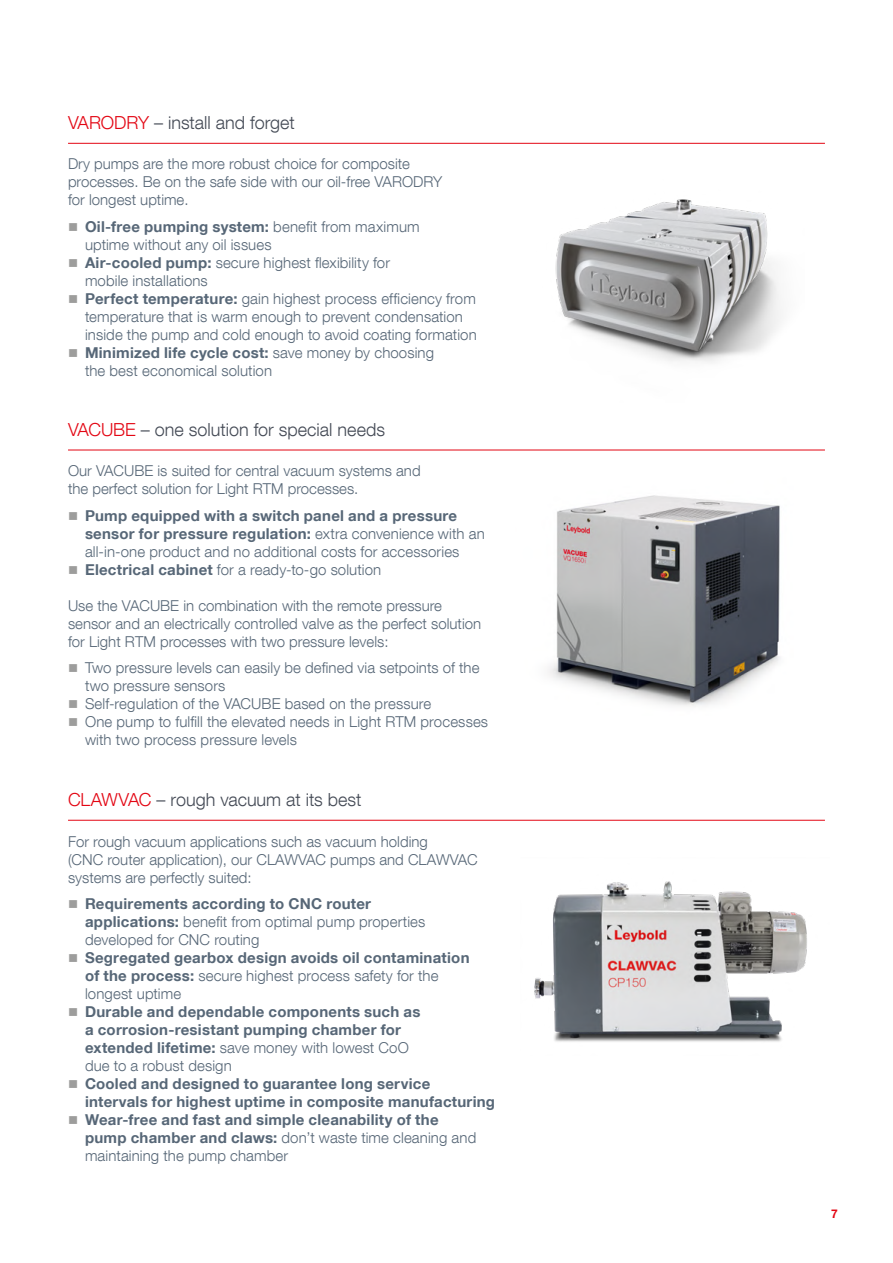
<style>
.page{position:relative;width:893px;height:1263px;background:#fff}
.page>*{position:absolute;margin:0;border:0;box-sizing:border-box;transform-origin:0 0}
.t1{font:300 18px "Helvetica Neue LT Com";color:#444a55}
.t2{font:300 15px/18px "Helvetica Neue LT Com";color:#576777}
.t3{font:700 15px/18px "Helvetica Neue LT Com";letter-spacing:.015em;color:#576777}
.t4{font:700 12px "Helvetica Neue LT Com";color:#e30613}
.s1{color:#e30613}
.s2{font-weight:700}
.s3{font-weight:300}
</style>
<div class="page">
<img style="left:555px;top:199px;width:226px;height:164px">
<img style="left:548px;top:495px;width:232px;height:211px">
<img style="left:534px;top:881px;width:273px;height:161px">
<hr style="left:68px;top:143px;width:757px;height:1px;background:#e30613">
<hr style="left:68px;top:450px;width:757px;height:1px;background:#e30613">
<hr style="left:68px;top:820px;width:757px;height:1px;background:#e30613">
<p class="t1" style="left:68px;top:112px;width:228px"><span class="s1">VARODRY</span> – install and forget</p>
<p class="t2" style="left:68px;top:155px;width:376px">Dry pumps are the more robust choice for composite processes. Be on the safe side with our oil-free VARODRY for longest uptime.</p>
<p class="t2" style="left:85px;top:217px;width:393px"><span class="s2">Oil-free pumping system:</span> benefit from maximum<br>uptime without any oil issues<br><span class="s2">Air-cooled pump:</span> secure highest flexibility for<br>mobile installations<br><span class="s2">Perfect temperature:</span> gain highest process efficiency from temperature that is warm enough to prevent condensation inside the pump and cold enough to avoid coating formation <span class="s2">Minimized life cycle cost:</span> save money by choosing<br>the best economical solution</p>
<p class="t1" style="left:68px;top:418px;width:319px"><span class="s1">VACUBE</span> – one solution for special needs</p>
<p class="t2" style="left:68px;top:461px;width:354px">Our VACUBE is suited for central vacuum systems and the perfect solution for Light RTM processes.</p>
<p class="t2" style="left:85px;top:506px;width:401px"><span class="s2">Pump equipped with a switch panel and a pressure sensor for pressure regulation:</span> extra convenience with an all-in-one product and no additional costs for accessories <span class="s2">Electrical cabinet</span> for a ready-to-go solution</p>
<p class="t2" style="left:68px;top:596px;width:415px">Use the VACUBE in combination with the remote pressure sensor and an electrically controlled valve as the perfect solution for Light RTM processes with two pressure levels:</p>
<p class="t2" style="left:85px;top:658px;width:405px">Two pressure levels can easily be defined via setpoints of the two pressure sensors<br>Self-regulation of the VACUBE based on the pressure<br>One pump to fulfill the elevated needs in Light RTM processes with two process pressure levels</p>
<p class="t1" style="left:68px;top:788px;width:295px"><span class="s1">CLAWVAC</span> – rough vacuum at its best</p>
<p class="t2" style="left:68px;top:832px;width:411px">For rough vacuum applications such as vacuum holding<br>(CNC router application), our CLAWVAC pumps and CLAWVAC systems are perfectly suited:</p>
<p class="t2" style="left:85px;top:895px;width:342px"><span class="s2">Requirements according to CNC router applications:</span> benefit from optimal pump properties developed for CNC routing</p>
<p class="t3" style="left:85px;top:949px;width:386px">Segregated gearbox design avoids oil contamination of the process: <span class="s3">secure highest process safety for the longest uptime</span></p>
<p class="t3" style="left:85px;top:1003px;width:337px">Durable and dependable components such as a corrosion-resistant pumping chamber for extended lifetime: <span class="s3">save money with lowest CoO due to a robust design</span></p>
<p class="t3" style="left:85px;top:1075px;width:411px">Cooled and designed to guarantee long service intervals for highest uptime in composite manufacturing Wear-free and fast and simple cleanability of the<br>pump chamber and claws: <span class="s3">don’t waste time cleaning and maintaining the pump chamber</span></p>
<p class="t4" style="left:831px;top:1206px;width:8px">7</p>
</div>
